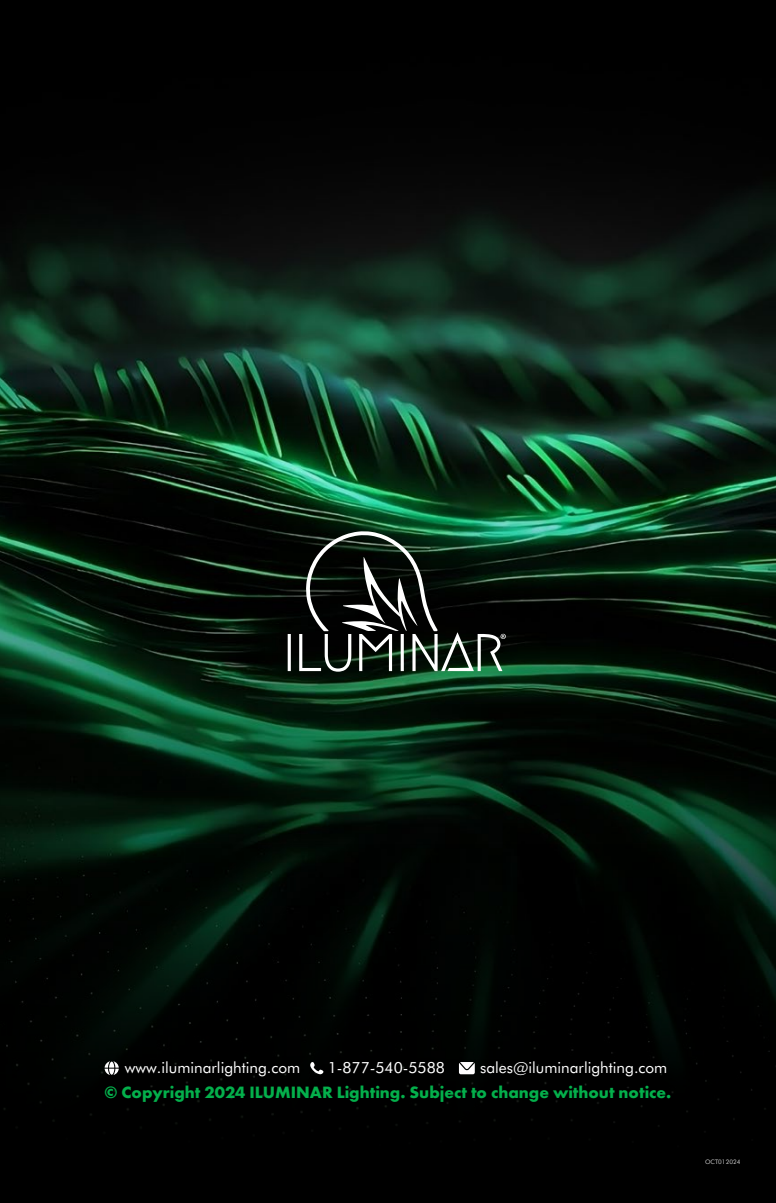
<style>
.page{position:relative;width:776px;height:1203px;background:#fff}
.page>*{position:absolute;margin:0;border:0;box-sizing:border-box;transform-origin:0 0}
.t1{font:700 17px "Futura PT";color:#04af4b}
.t2{font:15.38px "Futura BT";color:#fff}
.t3{font:6.25px "Futura BT";color:#cbcbcb}
</style>
<div class="page">
<img style="left:0;top:0;width:775px;height:845px">
<div style="left:0;top:845px;width:775px;height:358px;background:#000"></div>
<svg style="left:458px;top:1062px;width:16px;height:12px"></svg>
<svg style="left:104px;top:1061px;width:15px;height:14px"></svg>
<svg style="left:310px;top:1062px;width:13px;height:12px"></svg>
<svg style="left:287px;top:634px;width:3px;height:37px"></svg>
<svg style="left:299px;top:531px;width:206px;height:141px"></svg>
<p class="t2" style="left:125px;top:1058px;width:177px">www.iluminarlighting.com</p>
<p class="t2" style="left:327px;top:1058px;width:118px">1-877-540-5588</p>
<p class="t2" style="left:479px;top:1058px;width:189px">sales@iluminarlighting.com</p>
<p class="t1" style="left:104px;top:1081px;width:568px">© Copyright 2024 ILUMINAR Lighting. Subject to change without notice.</p>
<p class="t3" style="left:704px;top:1158px;width:37px">OCT012024</p>
</div>
